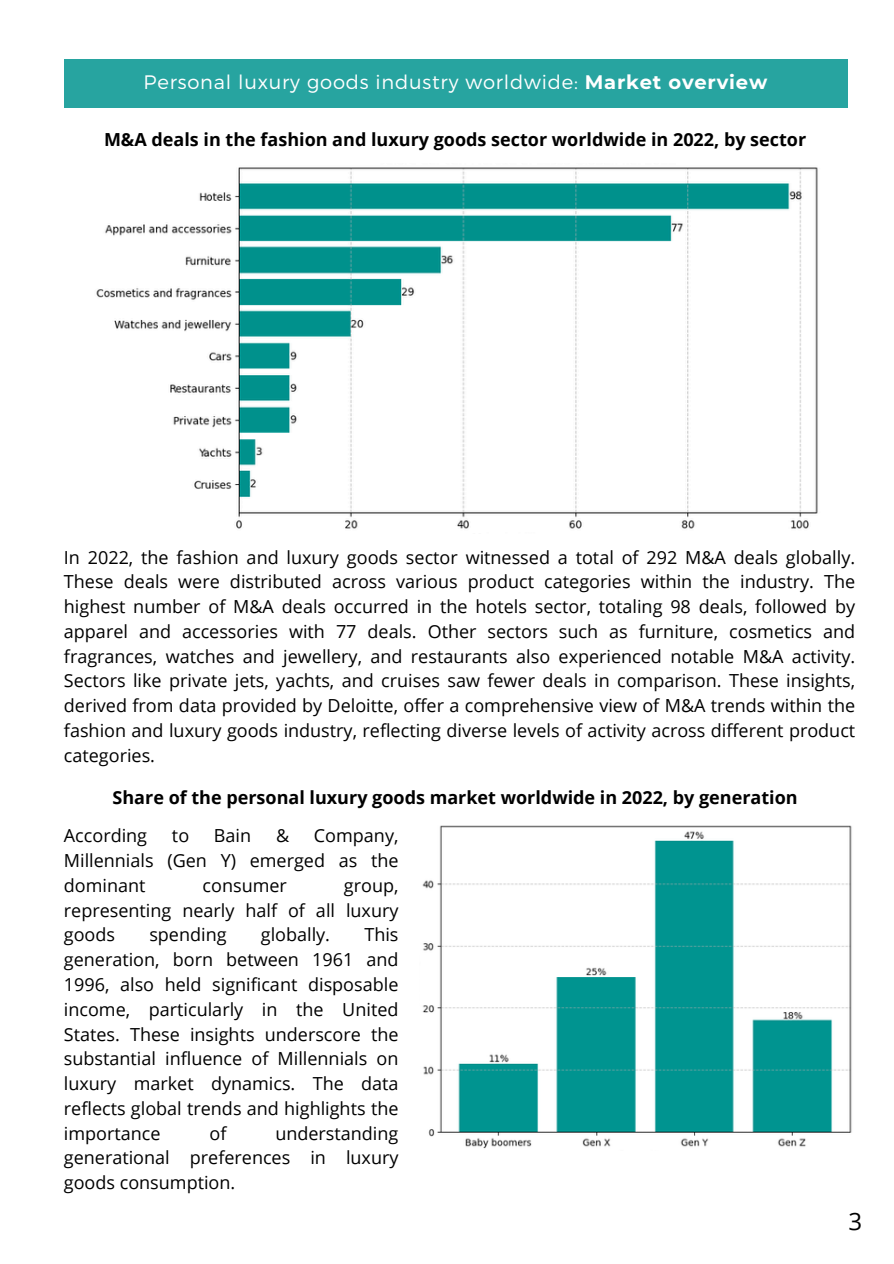
<style>
.page{position:relative;width:894px;height:1264px;background:#fff}
.page>*{position:absolute;margin:0;border:0;box-sizing:border-box;transform-origin:0 0}
.t1{font:24px "Open Sans";color:#000}
.t2{font:300 19.5px "Montserrat";letter-spacing:.04em;color:#fff}
.t3{font:18px/24.8px "Open Sans";color:#000;text-align:justify}
.t4{font:700 18px "Open Sans";color:#000}
.s1{font-weight:700}
</style>
<div class="page">
<div style="left:64px;top:59px;width:782px;height:49px;background:#27a4a0"></div>
<img style="left:96px;top:167px;width:722px;height:362px">
<img style="left:422px;top:825px;width:430px;height:324px">
<p class="t2" style="left:144px;top:70px;width:625px">Personal luxury goods industry worldwide: <span class="s1">Market overview</span></p>
<p class="t4" style="left:104px;top:127px;width:703px">M&amp;A deals in the fashion and luxury goods sector worldwide in 2022, by sector</p>
<p class="t3" style="left:64px;top:544px;width:792px">In 2022, the fashion and luxury goods sector witnessed a total of 292 M&amp;A deals globally.<br>These deals were distributed across various product categories within the industry. The highest number of M&amp;A deals occurred in the hotels sector, totaling 98 deals, followed by apparel and accessories with 77 deals. Other sectors such as furniture, cosmetics and fragrances, watches and jewellery, and restaurants also experienced notable M&amp;A activity.<br>Sectors like private jets, yachts, and cruises saw fewer deals in comparison. These insights, derived from data provided by Deloitte, offer a comprehensive view of M&amp;A trends within the fashion and luxury goods industry, reflecting diverse levels of activity across different product categories.</p>
<h1 class="t4" style="left:112px;top:785px;width:686px">Share of the personal luxury goods market worldwide in 2022, by generation</h1>
<p class="t3" style="left:64px;top:823px;width:85px">According</p>
<p class="t3" style="left:172px;top:823px;width:19px">to</p>
<p class="t3" style="left:214px;top:823px;width:39px">Bain</p>
<p class="t3" style="left:276px;top:823px;width:15px">&amp;</p>
<p class="t3" style="left:64px;top:823px;width:336px;text-indent:250px">Company, Millennials (Gen Y) emerged as the dominant</p>
<p class="t3" style="left:64px;top:872px;width:336px;text-indent:280px">group, representing nearly half of all luxury goods</p>
<p class="t3" style="left:202px;top:872px;width:86px">consumer</p>
<p class="t3" style="left:64px;top:922px;width:336px;text-indent:300px">This generation, born between 1961 and 1996, also held significant disposable income, particularly in the United States. These insights underscore the substantial influence of Millennials on luxury market dynamics. The data reflects global trends and highlights the importance</p>
<p class="t3" style="left:149px;top:922px;width:79px">spending</p>
<p class="t3" style="left:261px;top:922px;width:71px">globally.</p>
<p class="t3" style="left:209px;top:1120px;width:18px">of</p>
<p class="t3" style="left:64px;top:1120px;width:336px;text-indent:211px">understanding generational preferences in luxury goods consumption.</p>
<p class="t1" style="left:848px;top:1203px;width:15px">3</p>
</div>
